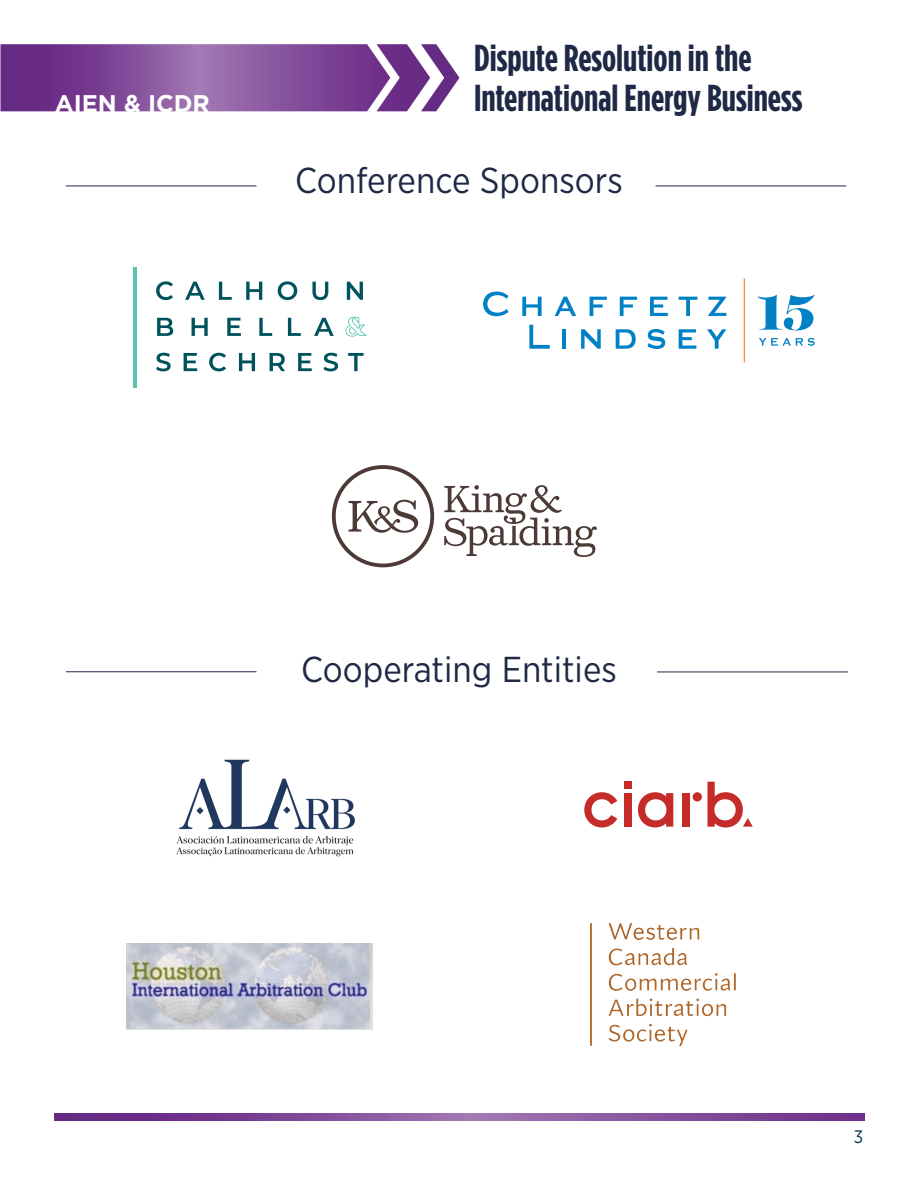
<style>
.page{position:relative;width:918px;height:1188px;background:#fff}
.page>*{position:absolute;margin:0;border:0;box-sizing:border-box;transform-origin:0 0}
.t1{font:700 37.5px "Gotham Condensed";color:#1f2945}
.t2{font:36px "Gotham Narrow";color:#1f2945}
.t3{font:700 24px "Gotham";color:#fff}
.t4{font:18px "Gotham Narrow";color:#003448}
</style>
<div class="page">
<img style="left:0;top:44px;width:459px;height:67px">
<img style="left:55px;top:1114px;width:810px;height:6px">
<svg style="left:332px;top:465px;width:102px;height:102px"></svg>
<svg style="left:444px;top:485px;width:153px;height:72px"></svg>
<img style="left:176px;top:759px;width:179px;height:98px">
<div style="left:624px;top:782px;width:7px;height:7px;background:#c42b29"></div>
<div style="left:693px;top:792px;width:9px;height:10px;background:#c42b29;border-radius:50%"></div>
<svg style="left:584px;top:792px;width:33px;height:36px"></svg>
<div style="left:682px;top:793px;width:7px;height:34px;background:#c42b29"></div>
<div style="left:624px;top:793px;width:7px;height:34px;background:#c42b29"></div>
<svg style="left:638px;top:792px;width:35px;height:36px"></svg>
<svg style="left:707px;top:782px;width:46px;height:46px"></svg>
<img style="left:126px;top:943px;width:247px;height:87px">
<img style="left:591px;top:923px;width:145px;height:123px">
<svg style="left:156px;top:281px;width:17px;height:19px"></svg>
<svg style="left:185px;top:282px;width:20px;height:18px"></svg>
<svg style="left:219px;top:282px;width:13px;height:18px"></svg>
<svg style="left:246px;top:282px;width:16px;height:18px"></svg>
<svg style="left:278px;top:281px;width:19px;height:19px"></svg>
<svg style="left:312px;top:282px;width:16px;height:18px"></svg>
<svg style="left:347px;top:282px;width:16px;height:18px"></svg>
<svg style="left:156px;top:353px;width:15px;height:18px"></svg>
<svg style="left:184px;top:353px;width:13px;height:18px"></svg>
<svg style="left:209px;top:353px;width:17px;height:18px"></svg>
<svg style="left:239px;top:353px;width:16px;height:18px"></svg>
<svg style="left:270px;top:353px;width:15px;height:18px"></svg>
<svg style="left:298px;top:353px;width:14px;height:18px"></svg>
<svg style="left:324px;top:353px;width:14px;height:18px"></svg>
<svg style="left:348px;top:353px;width:16px;height:18px"></svg>
<svg style="left:157px;top:318px;width:16px;height:18px"></svg>
<svg style="left:192px;top:318px;width:16px;height:18px"></svg>
<svg style="left:227px;top:318px;width:14px;height:18px"></svg>
<svg style="left:259px;top:318px;width:13px;height:18px"></svg>
<svg style="left:288px;top:318px;width:13px;height:18px"></svg>
<svg style="left:314px;top:318px;width:20px;height:18px"></svg>
<hr style="left:133px;top:267px;width:3px;height:120px;background:#59c2ac">
<svg style="left:345px;top:317px;width:21px;height:20px"></svg>
<svg style="left:483px;top:292px;width:25px;height:24px"></svg>
<svg style="left:522px;top:297px;width:20px;height:19px"></svg>
<svg style="left:555px;top:297px;width:21px;height:19px"></svg>
<svg style="left:590px;top:297px;width:17px;height:19px"></svg>
<svg style="left:620px;top:297px;width:17px;height:19px"></svg>
<svg style="left:650px;top:297px;width:18px;height:19px"></svg>
<svg style="left:679px;top:297px;width:18px;height:19px"></svg>
<svg style="left:708px;top:297px;width:18px;height:19px"></svg>
<svg style="left:529px;top:325px;width:21px;height:24px"></svg>
<hr style="left:562px;top:329px;width:4px;height:20px;background:#0081c6">
<svg style="left:581px;top:329px;width:20px;height:20px"></svg>
<svg style="left:616px;top:329px;width:20px;height:20px"></svg>
<svg style="left:647px;top:329px;width:18px;height:20px"></svg>
<svg style="left:679px;top:329px;width:17px;height:20px"></svg>
<svg style="left:707px;top:329px;width:19px;height:20px"></svg>
<hr style="left:744px;top:278px;width:1px;height:84px;background:#f47720">
<svg style="left:759px;top:338px;width:56px;height:8px"></svg>
<svg style="left:758px;top:295px;width:57px;height:35px"></svg>
<hr style="left:66px;top:672px;width:190px;height:1px;background:#1f2945">
<hr style="left:657px;top:672px;width:191px;height:1px;background:#1f2945">
<hr style="left:656px;top:186px;width:190px;height:1px;background:#1f2945">
<hr style="left:66px;top:186px;width:190px;height:1px;background:#1f2945">
<p class="t1" style="left:474px;top:36px;width:279px">Dispute Resolution in the</p>
<p class="t3" style="left:55px;top:87px;width:157px">AIEN &amp; ICDR</p>
<p class="t1" style="left:474px;top:77px;width:330px">International Energy Business</p>
<p class="t2" style="left:295px;top:158px;width:329px">Conference Sponsors</p>
<p class="t2" style="left:301px;top:647px;width:317px">Cooperating Entities</p>
<p class="t4" style="left:854px;top:1125px;width:11px">3</p>
</div>
